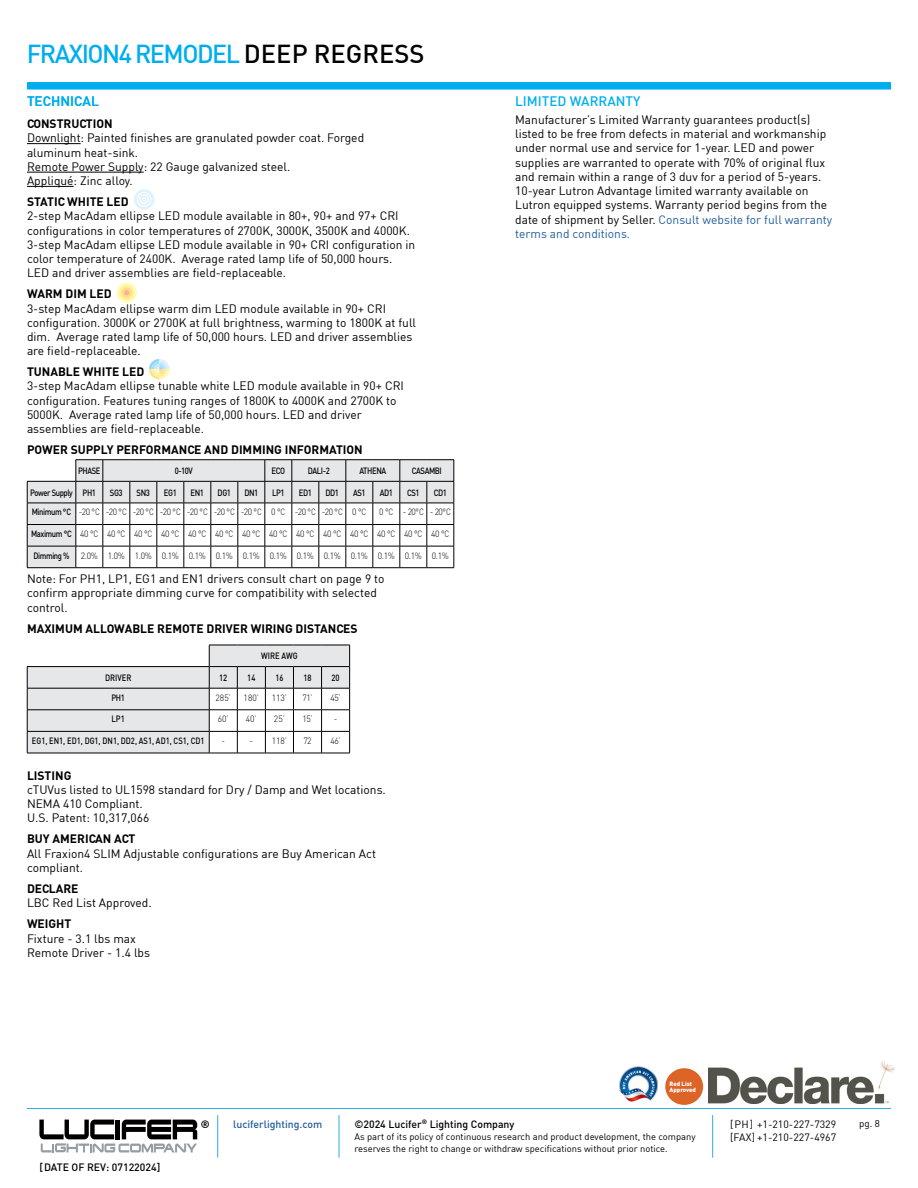
<style>
.page{position:relative;width:918px;height:1188px;background:#fff}
.page>*{position:absolute;margin:0;border:0;box-sizing:border-box;transform-origin:0 0}
.t1{font:500 25.5px "DIN";letter-spacing:-.06em;color:#00aeef}
.t2{font:500 13.5px "DIN";color:#00aeef}
.t3{font:12px/14.2px "DIN";color:#000}
.t4{font:700 12px "DIN";color:#000}
.t5{font:500 10.5px "DIN";color:#000}
.t6{font:10.5px "DIN";color:#000}
.t7{font:500 10.5px "DIN";color:#215e9e}
.t8{font:700 10.5px "DIN";color:#000}
.t9{font:9.75px "DIN";color:#000}
.t10{font:9.3px/12px "DIN";color:#000}
.t11{font:300 9px "DIN";letter-spacing:-.05em;color:#000;scale:.95 1}
.t12{font:500 9px "DIN";letter-spacing:-.05em;color:#000;scale:.85 1}
.t13{font:500 9px "DIN";color:#000;scale:.84 1}
.t14{font:500 9px "DIN";letter-spacing:-.05em;color:#000;scale:.84 1}
.t15{font:900 6px/6px "DIN";color:#fff}
.s1{color:#000}
.s2{font-weight:500}
.s3{color:#215e9e}
</style>
<div class="page">
<hr style="left:27px;top:1108px;width:864px;height:1px;background:#2cace2">
<hr style="left:217px;top:1115px;width:1px;height:43px;background:#2cace2">
<hr style="left:339px;top:1115px;width:1px;height:43px;background:#2cace2">
<hr style="left:712px;top:1115px;width:1px;height:43px;background:#2cace2">
<svg style="left:39px;top:1120px;width:158px;height:32px"></svg>
<div style="left:27px;top:82px;width:864px;height:8px;background:#00aeef"></div>
<img style="left:709px;top:1062px;width:185px;height:41px">
<div style="left:665px;top:1068px;width:38px;height:37px;background:#dc6426;border-radius:50%"></div>
<img style="left:619px;top:1067px;width:38px;height:35px">
<hr style="left:27px;top:143px;width:54px;height:1px;background:#000">
<hr style="left:27px;top:172px;width:117px;height:1px;background:#000">
<hr style="left:27px;top:186px;width:47px;height:1px;background:#000">
<svg style="left:116px;top:282px;width:21px;height:21px"></svg>
<div style="left:119px;top:285px;width:15px;height:15px;background:#fff296;border-radius:50%"></div>
<div style="left:122px;top:288px;width:10px;height:10px;background:#ffd98f;border-radius:50%"></div>
<svg style="left:124px;top:290px;width:5px;height:5px"></svg>
<svg style="left:149px;top:359px;width:21px;height:20px"></svg>
<svg style="left:134px;top:189px;width:20px;height:21px"></svg>
<div style="left:137px;top:192px;width:14px;height:14px;border:1px solid #fff;border-radius:50%"></div>
<div style="left:140px;top:195px;width:9px;height:9px;border:1px solid #fff;border-radius:50%"></div>
<svg style="left:27px;top:460px;width:49px;height:107px;fill:#e6e7e8"></svg>
<hr style="left:27px;top:481px;width:49px;height:1px;background:#000">
<hr style="left:27px;top:503px;width:49px;height:1px;background:#000">
<hr style="left:27px;top:524px;width:49px;height:1px;background:#000">
<hr style="left:27px;top:546px;width:49px;height:1px;background:#000">
<svg style="left:27px;top:482px;width:1px;height:85px"></svg>
<hr style="left:27px;top:567px;width:49px;height:1px;background:#000">
<svg style="left:76px;top:459px;width:379px;height:109px"></svg>
<svg style="left:27px;top:645px;width:323px;height:109px"></svg>
<hr style="left:27px;top:666px;width:182px;height:1px;background:#000">
<h1 class="t1" style="left:27px;top:38px;width:399px">FRAXION4 REMODEL <span class="s1">DEEP REGRESS</span></h1>
<p class="t2" style="left:27px;top:92px;width:73px">TECHNICAL</p>
<p class="t4" style="left:27px;top:116px;width:87px">CONSTRUCTION</p>
<p class="t3" style="left:27px;top:131px;width:339px">Downlight: Painted finishes are granulated powder coat. Forged aluminum heat-sink.<br>Remote Power Supply: 22 Gauge galvanized steel.<br>Appliqué: Zinc alloy.</p>
<p class="t4" style="left:27px;top:194px;width:103px">STATIC WHITE LED</p>
<p class="t3" style="left:27px;top:209px;width:390px">2-step MacAdam ellipse LED module available in 80+, 90+ and 97+ CRI configurations in color temperatures of 2700K, 3000K, 3500K and 4000K.<br>3-step MacAdam ellipse LED module available in 90+ CRI configuration in color temperature of 2400K. Average rated lamp life of 50,000 hours.<br>LED and driver assemblies are field-replaceable.</p>
<p class="t4" style="left:27px;top:286px;width:86px">WARM DIM LED</p>
<p class="t3" style="left:27px;top:301px;width:391px">3-step MacAdam ellipse warm dim LED module available in 90+ CRI configuration. 3000K or 2700K at full brightness, warming to 1800K at full dim. Average rated lamp life of 50,000 hours. LED and driver assemblies are field-replaceable.</p>
<p class="t4" style="left:27px;top:364px;width:119px">TUNABLE WHITE LED</p>
<p class="t3" style="left:27px;top:379px;width:379px">3-step MacAdam ellipse tunable white LED module available in 90+ CRI configuration. Features tuning ranges of 1800K to 4000K and 2700K to 5000K. Average rated lamp life of 50,000 hours. LED and driver assemblies are field-replaceable.</p>
<p class="t4" style="left:27px;top:442px;width:337px">POWER SUPPLY PERFORMANCE AND DIMMING INFORMATION</p>
<p class="t12" style="left:78px;top:465px;width:28px">PHASE</p>
<p class="t12" style="left:175px;top:465px;width:23px">0-10V</p>
<p class="t12" style="left:272px;top:465px;width:17px">ECO</p>
<p class="t12" style="left:308px;top:465px;width:27px">DALI-2</p>
<p class="t12" style="left:359px;top:465px;width:33px">ATHENA</p>
<p class="t12" style="left:412px;top:465px;width:37px">CASAMBI</p>
<p class="t12" style="left:30px;top:487px;width:79px">Power Supply PH1</p>
<p class="t12" style="left:110px;top:487px;width:17px">SG3</p>
<p class="t12" style="left:137px;top:487px;width:17px">SN3</p>
<p class="t12" style="left:164px;top:487px;width:17px">EG1</p>
<p class="t12" style="left:191px;top:487px;width:17px">EN1</p>
<p class="t12" style="left:218px;top:487px;width:17px">DG1</p>
<p class="t12" style="left:244px;top:487px;width:18px">DN1</p>
<p class="t12" style="left:272px;top:487px;width:16px">LP1</p>
<p class="t12" style="left:299px;top:487px;width:17px">ED1</p>
<p class="t12" style="left:326px;top:487px;width:17px">DD1</p>
<p class="t12" style="left:353px;top:487px;width:16px">AS1</p>
<p class="t12" style="left:380px;top:487px;width:17px">AD1</p>
<p class="t12" style="left:407px;top:487px;width:16px">CS1</p>
<p class="t12" style="left:434px;top:487px;width:17px">CD1</p>
<p class="t11" style="left:32px;top:507px;width:354px"><span class="s2">Minimum °C</span> -20 °C -20 °C -20 °C -20 °C -20 °C -20 °C -20 °C 0 °C -20 °C -20 °C 0 °C</p>
<p class="t11" style="left:379px;top:507px;width:77px">0 °C - 20°C - 20°C</p>
<p class="t11" style="left:31px;top:528px;width:442px"><span class="s2">Maximum °C</span> 40 °C 40 °C 40 °C 40 °C 40 °C 40 °C 40 °C 40 °C 40 °C 40 °C 40 °C 40 °C 40 °C 40 °C</p>
<p class="t14" style="left:34px;top:550px;width:44px">Dimming %</p>
<p class="t11" style="left:81px;top:550px;width:389px">2.0% 1.0% 1.0% 0.1% 0.1% 0.1% 0.1% 0.1% 0.1% 0.1% 0.1% 0.1% 0.1% 0.1%</p>
<p class="t3" style="left:27px;top:572px;width:359px">Note: For PH1, LP1, EG1 and EN1 drivers consult chart on page 9 to confirm appropriate dimming curve for compatibility with selected control.</p>
<p class="t4" style="left:27px;top:621px;width:332px">MAXIMUM ALLOWABLE REMOTE DRIVER WIRING DISTANCES</p>
<p class="t12" style="left:261px;top:650px;width:44px">WIRE AWG</p>
<p class="t12" style="left:105px;top:672px;width:32px">DRIVER</p>
<p class="t12" style="left:219px;top:672px;width:11px">12</p>
<p class="t12" style="left:247px;top:672px;width:11px">14</p>
<p class="t12" style="left:275px;top:672px;width:11px">16</p>
<p class="t12" style="left:303px;top:672px;width:11px">18</p>
<p class="t12" style="left:332px;top:672px;width:11px">20</p>
<p class="t12" style="left:112px;top:692px;width:17px">PH1</p>
<p class="t11" style="left:216px;top:692px;width:18px">285’</p>
<p class="t11" style="left:244px;top:692px;width:18px">180’</p>
<p class="t11" style="left:272px;top:692px;width:18px">113’</p>
<p class="t11" style="left:302px;top:692px;width:12px">71’</p>
<p class="t11" style="left:331px;top:692px;width:12px">45’</p>
<p class="t12" style="left:112px;top:713px;width:17px">LP1</p>
<p class="t11" style="left:218px;top:713px;width:13px">60’</p>
<p class="t11" style="left:246px;top:713px;width:13px">40’</p>
<p class="t11" style="left:274px;top:713px;width:13px">25’</p>
<p class="t11" style="left:302px;top:713px;width:12px">15’</p>
<p class="t11" style="left:334px;top:713px;width:5px">-</p>
<p class="t13" style="left:32px;top:735px;width:207px">EG1, EN1, ED1, DG1, DN1, DD2, AS1, AD1, CS1, CD1</p>
<p class="t11" style="left:221px;top:735px;width:5px">-</p>
<p class="t11" style="left:250px;top:735px;width:41px">- 118’</p>
<p class="t11" style="left:303px;top:735px;width:10px">72</p>
<p class="t11" style="left:331px;top:735px;width:12px">46’</p>
<p class="t4" style="left:27px;top:768px;width:46px">LISTING</p>
<p class="t3" style="left:27px;top:782px;width:360px">cTUVus listed to UL1598 standard for Dry / Damp and Wet locations.<br>NEMA 410 Compliant.<br>U.S. Patent: 10,317,066</p>
<p class="t4" style="left:27px;top:831px;width:110px">BUY AMERICAN ACT</p>
<p class="t3" style="left:27px;top:846px;width:351px">All Fraxion4 SLIM Adjustable configurations are Buy American Act compliant.</p>
<p class="t4" style="left:27px;top:881px;width:53px">DECLARE</p>
<p class="t3" style="left:27px;top:896px;width:126px">LBC Red List Approved.</p>
<p class="t4" style="left:27px;top:916px;width:46px">WEIGHT</p>
<p class="t3" style="left:27px;top:931px;width:125px">Fixture - 3.1 lbs max<br>Remote Driver - 1.4 lbs</p>
<p class="t2" style="left:515px;top:92px;width:127px">LIMITED WARRANTY</p>
<p class="t3" style="left:515px;top:112px;width:319px">Manufacturer’s Limited Warranty guarantees product(s) listed to be free from defects in material and workmanship under normal use and service for 1-year. LED and power supplies are warranted to operate with 70% of original flux and remain within a range of 3 duv for a period of 5-years.<br>10-year Lutron Advantage limited warranty available on Lutron equipped systems. Warranty period begins from the date of shipment by Seller. <span class="s3">Consult website for full warranty terms and conditions.</span></p>
<p class="t15" style="left:670px;top:1081px;width:28px">Red List<br>Approved</p>
<p class="t5" style="left:39px;top:1161px;width:122px">[DATE OF REV: 07122024]</p>
<p class="t8" style="left:201px;top:1117px;width:10px">®</p>
<p class="t7" style="left:233px;top:1117px;width:91px">luciferlighting.com</p>
<p class="t5" style="left:354px;top:1117px;width:162px">©2024 Lucifer<sup>®</sup> Lighting Company</p>
<p class="t10" style="left:354px;top:1130px;width:343px">As part of its policy of continuous research and product development, the company reserves the right to change or withdraw specifications without prior notice.</p>
<p class="t6" style="left:730px;top:1117px;width:108px">[PH] +1-210-227-7329</p>
<p class="t9" style="left:859px;top:1118px;width:22px">pg. 8</p>
<p class="t6" style="left:730px;top:1131px;width:108px">[FAX] +1-210-227-4967</p>
</div>
